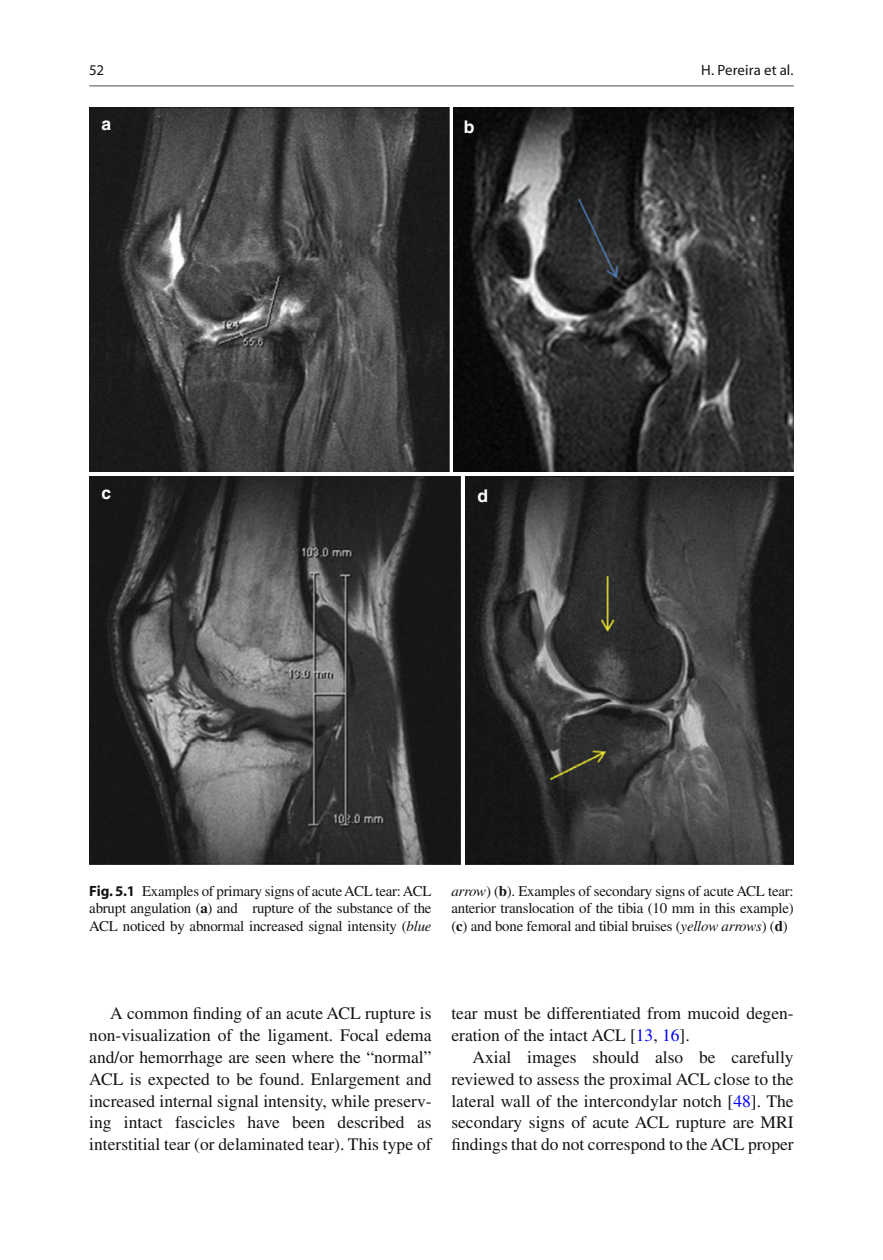
<style>
.page{position:relative;width:883px;height:1260px;background:#fff}
.page>*{position:absolute;margin:0;border:0;box-sizing:border-box;transform-origin:0 0}
.t1{font:17.5px/21.9px "Rhmyvb Times";color:#131413;text-align:justify}
.t2{font:700 17.5px "Lwtywj Helvetica";color:#fff}
.t3{font:14.88px/17.5px "Rhmyvb Times";letter-spacing:-.015em;color:#131413;text-align:justify}
.t4{font:14.88px "Tkglrd Myriad";color:#131413}
.s1{font-family:"Rhhpkd Myriad";font-weight:700}
.s2{font-family:"Fqmknx Times";font-weight:700}
.s3{font-family:"Hgvkky Times";font-style:italic}
.s4{color:#00f}
</style>
<div class="page">
<img style="left:89px;top:107px;width:360px;height:364px">
<img style="left:454px;top:107px;width:340px;height:364px">
<img style="left:89px;top:476px;width:371px;height:389px">
<img style="left:465px;top:476px;width:329px;height:389px">
<hr style="left:89px;top:85px;width:705px;height:2px;background:#989898">
<p class="t4" style="left:89px;top:64px;width:16px">52</p>
<p class="t2" style="left:101px;top:114px;width:11px">a</p>
<p class="t2" style="left:464px;top:117px;width:12px">b</p>
<p class="t2" style="left:101px;top:483px;width:11px">c</p>
<p class="t2" style="left:477px;top:486px;width:12px">d</p>
<p class="t4" style="left:701px;top:64px;width:94px">H. Pereira et al.</p>
<p class="t3" style="left:89px;top:884px;width:344px"><span class="s1">Fig. 5.1</span> Examples of primary signs of acute ACL tear: ACL abrupt angulation ( <span class="s2">a</span> ) and rupture of the substance of the ACL noticed by abnormal increased signal intensity ( <span class="s3">blue</span></p>
<p class="t3" style="left:451px;top:884px;width:344px"><span class="s3">arrow</span> ) ( <span class="s2">b</span> ). Examples of secondary signs of acute ACL tear: anterior translocation of the tibia (10 mm in this example) ( <span class="s2">c</span> ) and bone femoral and tibial bruises ( <span class="s3">yellow arrows</span> ) ( <span class="s2">d</span> )</p>
<p class="t1" style="left:89px;top:1004px;width:344px;text-indent:21px">A common finding of an acute ACL rupture is non-visualization of the ligament. Focal edema and/or hemorrhage are seen where the “normal” ACL is expected to be found. Enlargement and increased internal signal intensity, while preserv&shy;ing intact fascicles have been described as interstitial tear (or delaminated tear). This type of</p>
<p class="t1" style="left:451px;top:1004px;width:344px">tear must be differentiated from mucoid degen&shy;eration of the intact ACL [ <span class="s4">13</span> , <span class="s4">16</span> ].</p>
<p class="t1" style="left:451px;top:1048px;width:344px;text-indent:21px">Axial images should also be carefully reviewed to assess the proximal ACL close to the lateral wall of the intercondylar notch [ <span class="s4">48</span> ]. The secondary signs of acute ACL rupture are MRI findings that do not correspond to the ACL proper</p>
</div>
